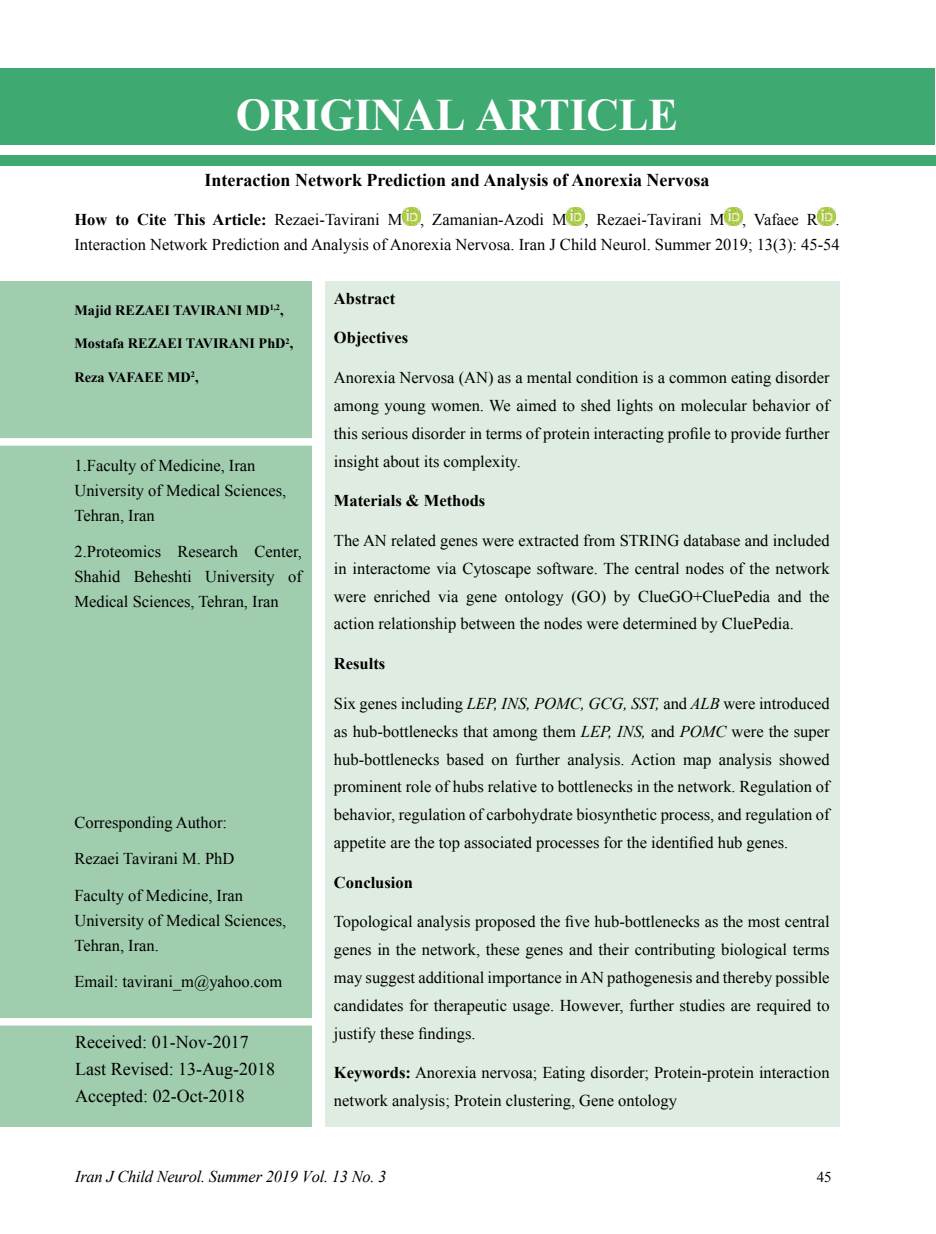
<style>
.page{position:relative;width:936px;height:1234px;background:#fff}
.page>*{position:absolute;margin:0;border:0;box-sizing:border-box;transform-origin:0 0}
.t1{font:700 45px "Times New Roman";letter-spacing:-.01em;color:#fff}
.t2{font:18px/27px "Times New Roman";color:#000}
.t3{font:700 18px "Times New Roman";color:#000}
.t4{font:16.5px/27.8px "Times New Roman";color:#000;text-align:justify}
.t5{font:700 16.5px "Times New Roman";color:#000}
.t6{font:italic 16.5px "Times New Roman";letter-spacing:-.015em;color:#000}
.t7{font:15px "Times New Roman";color:#000}
.t8{font:700 14.25px "Times New Roman";color:#000}
.s1{font-weight:700}
.s2{font-style:italic}
</style>
<div class="page">
<div style="left:325px;top:281px;width:514px;height:845px;background:#deece1"></div>
<div style="left:0;top:281px;width:312px;height:845px;background:#9fcdae"></div>
<div style="left:0;top:68px;width:935px;height:77px;background:#3ea971"></div>
<div style="left:1px;top:155px;width:934px;height:11px;background:#3ea971"></div>
<div style="left:0;top:438px;width:312px;height:7px;background:#fff"></div>
<div style="left:0;top:1017px;width:312px;height:8px;background:#fff"></div>
<img style="left:402px;top:207px;width:18px;height:18px">
<img style="left:566px;top:207px;width:18px;height:18px">
<img style="left:724px;top:207px;width:18px;height:18px">
<img style="left:817px;top:207px;width:18px;height:18px">
<h1 class="t1" style="left:236px;top:84px;width:444px">ORIGINAL ARTICLE</h1>
<p class="t3" style="left:204px;top:168px;width:506px">Interaction Network Prediction and Analysis of Anorexia Nervosa</p>
<p class="t4" style="left:74px;top:207px;width:766px;line-height:24.8px"><span class="s1">How to Cite This Article:</span> Rezaei-Tavirani M , Zamanian-Azodi M , Rezaei-Tavirani M , Vafaee R .<br>Interaction Network Prediction and Analysis of Anorexia Nervosa. Iran J Child Neurol. Summer 2019; 13(3): 45-54</p>
<p class="t8" style="left:74px;top:300px;width:211px">Majid REZAEI TAVIRANI MD<sup>1,2</sup>,</p>
<p class="t8" style="left:74px;top:333px;width:220px">Mostafa REZAEI TAVIRANI PhD<sup>2</sup>,</p>
<p class="t8" style="left:74px;top:367px;width:126px">Reza VAFAEE MD<sup>2</sup>,</p>
<p class="t4" style="left:74px;top:453px;width:213px;line-height:24.8px;text-align:left">1.Faculty of Medicine, Iran<br>University of Medical Sciences,<br>Tehran, Iran</p>
<p class="t4" style="left:74px;top:539px;width:229px;line-height:24.8px">2.Proteomics Research Center, Shahid Beheshti University of Medical Sciences, Tehran, Iran</p>
<p class="t4" style="left:74px;top:807px;width:154px">Corresponding Author:</p>
<p class="t4" style="left:74px;top:844px;width:161px">Rezaei Tavirani M. PhD</p>
<p class="t4" style="left:74px;top:882px;width:213px;line-height:24.8px;text-align:left">Faculty of Medicine, Iran<br>University of Medical Sciences,<br>Tehran, Iran.</p>
<p class="t4" style="left:74px;top:967px;width:209px">Email: tavirani_m@yahoo.com</p>
<p class="t2" style="left:75px;top:1027px;width:201px">Received: 01-Nov-2017<br>Last Revised: 13-Aug-2018<br>Accepted: 02-Oct-2018</p>
<p class="t5" style="left:334px;top:287px;width:63px">Abstract</p>
<p class="t5" style="left:334px;top:326px;width:76px">Objectives</p>
<p class="t4" style="left:334px;top:363px;width:497px">Anorexia Nervosa (AN) as a mental condition is a common eating disorder among young women. We aimed to shed lights on molecular behavior of this serious disorder in terms of protein interacting profile to provide further insight about its complexity.</p>
<p class="t5" style="left:334px;top:489px;width:153px">Materials &amp; Methods</p>
<p class="t4" style="left:334px;top:526px;width:497px">The AN related genes were extracted from STRING database and included in interactome via Cytoscape software. The central nodes of the network were enriched via gene ontology (GO) by ClueGO+CluePedia and the action relationship between the nodes were determined by CluePedia.</p>
<p class="t5" style="left:334px;top:652px;width:53px">Results</p>
<p class="t4" style="left:334px;top:689px;width:497px">Six genes including <span class="s2">LEP, INS, POMC, GCG, SST,</span> and <span class="s2">ALB</span> were introduced as hub-bottlenecks that among them <span class="s2">LEP, INS,</span> and <span class="s2">POMC</span> were the super hub-bottlenecks based on further analysis. Action map analysis showed prominent role of hubs relative to bottlenecks in the network. Regulation of behavior, regulation of carbohydrate biosynthetic process, and regulation of appetite are the top associated processes for the identified hub genes.</p>
<p class="t5" style="left:334px;top:870px;width:80px">Conclusion</p>
<p class="t4" style="left:334px;top:907px;width:497px">Topological analysis proposed the five hub-bottlenecks as the most central genes in the network, these genes and their contributing biological terms may suggest additional importance in AN pathogenesis and thereby possible candidates for therapeutic usage. However, further studies are required to justify these findings.</p>
<p class="t4" style="left:334px;top:1058px;width:497px"><span class="s1">Keywords:</span> Anorexia nervosa; Eating disorder; Protein-protein interaction network analysis; Protein clustering, Gene ontology</p>
<p class="t6" style="left:75px;top:1164px;width:313px">Iran J Child Neurol. Summer 2019 Vol. 13 No. 3</p>
<p class="t7" style="left:816px;top:1166px;width:16px">45</p>
</div>
